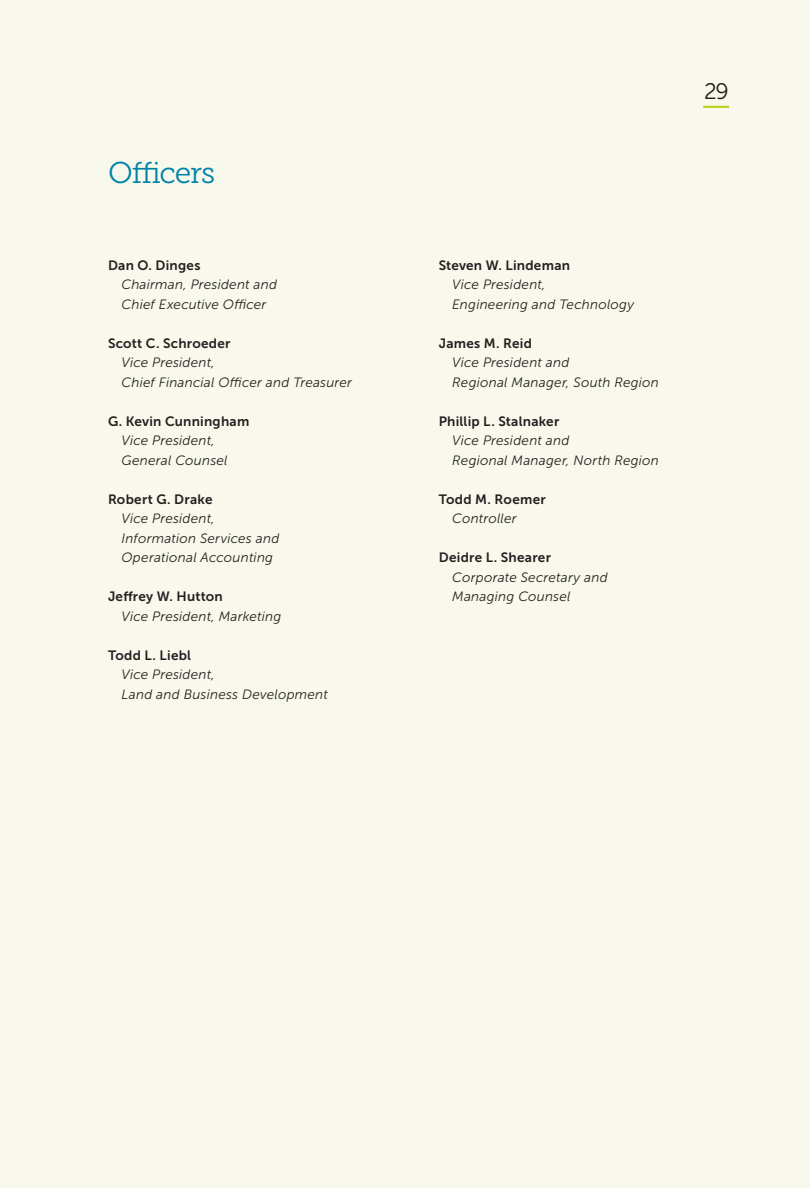
<style>
.page{position:relative;width:810px;height:1188px;background:#f8f9ec}
.page>*{position:absolute;margin:0;border:0;box-sizing:border-box;transform-origin:0 0}
.t1{font:30px "Museo Slab 300";letter-spacing:-.04em;color:#0083a9}
.t2{font:22.5px "Museo Sans 300";color:#231f20}
.t3{font:italic 13.5px/19.5px "Museo Sans 300";letter-spacing:.015em;color:#231f20}
.t4{font:13.5px "Museo Sans 700";letter-spacing:.02em;color:#231f20}
</style>
<div class="page">
<hr style="left:703px;top:106px;width:26px;height:2px;background:#c1ce23">
<p class="t1" style="left:108px;top:157px;width:109px">Officers</p>
<p class="t4" style="left:108px;top:257px;width:94px">Dan O. Dinges</p>
<p class="t3" style="left:122px;top:275px;width:157px">Chairman, President and</p>
<p class="t3" style="left:122px;top:294px;width:146px">Chief Executive Officer</p>
<p class="t4" style="left:108px;top:335px;width:124px">Scott C. Schroeder</p>
<p class="t3" style="left:122px;top:353px;width:95px">Vice President,</p>
<p class="t3" style="left:122px;top:372px;width:232px">Chief Financial Officer and Treasurer</p>
<p class="t4" style="left:108px;top:413px;width:143px">G. Kevin Cunningham</p>
<p class="t3" style="left:122px;top:431px;width:108px">Vice President,<br>General Counsel</p>
<p class="t4" style="left:108px;top:491px;width:106px">Robert G. Drake</p>
<p class="t3" style="left:122px;top:509px;width:95px">Vice President,</p>
<p class="t3" style="left:122px;top:528px;width:159px">Information Services and</p>
<p class="t3" style="left:122px;top:548px;width:153px">Operational Accounting</p>
<p class="t4" style="left:108px;top:589px;width:116px">Jeffrey W. Hutton</p>
<p class="t3" style="left:122px;top:606px;width:161px">Vice President, Marketing</p>
<p class="t4" style="left:108px;top:647px;width:85px">Todd L. Liebl</p>
<p class="t3" style="left:122px;top:665px;width:95px">Vice President,</p>
<p class="t3" style="left:122px;top:684px;width:208px">Land and Business Development</p>
<h2 class="t2" style="left:704px;top:79px;width:26px">29</h2>
<p class="t4" style="left:439px;top:257px;width:133px">Steven W. Lindeman</p>
<p class="t3" style="left:452px;top:275px;width:95px">Vice President,</p>
<p class="t3" style="left:452px;top:294px;width:183px">Engineering and Technology</p>
<p class="t4" style="left:439px;top:335px;width:95px">James M. Reid</p>
<p class="t3" style="left:452px;top:353px;width:119px">Vice President and</p>
<p class="t3" style="left:452px;top:372px;width:208px">Regional Manager, South Region</p>
<p class="t4" style="left:439px;top:413px;width:122px">Phillip L. Stalnaker</p>
<p class="t3" style="left:452px;top:431px;width:119px">Vice President and</p>
<p class="t3" style="left:452px;top:450px;width:208px">Regional Manager, North Region</p>
<p class="t4" style="left:439px;top:491px;width:109px">Todd M. Roemer</p>
<p class="t3" style="left:452px;top:509px;width:66px">Controller</p>
<p class="t4" style="left:439px;top:550px;width:114px">Deidre L. Shearer</p>
<p class="t3" style="left:452px;top:567px;width:157px">Corporate Secretary and</p>
<p class="t3" style="left:452px;top:587px;width:120px">Managing Counsel</p>
</div>
